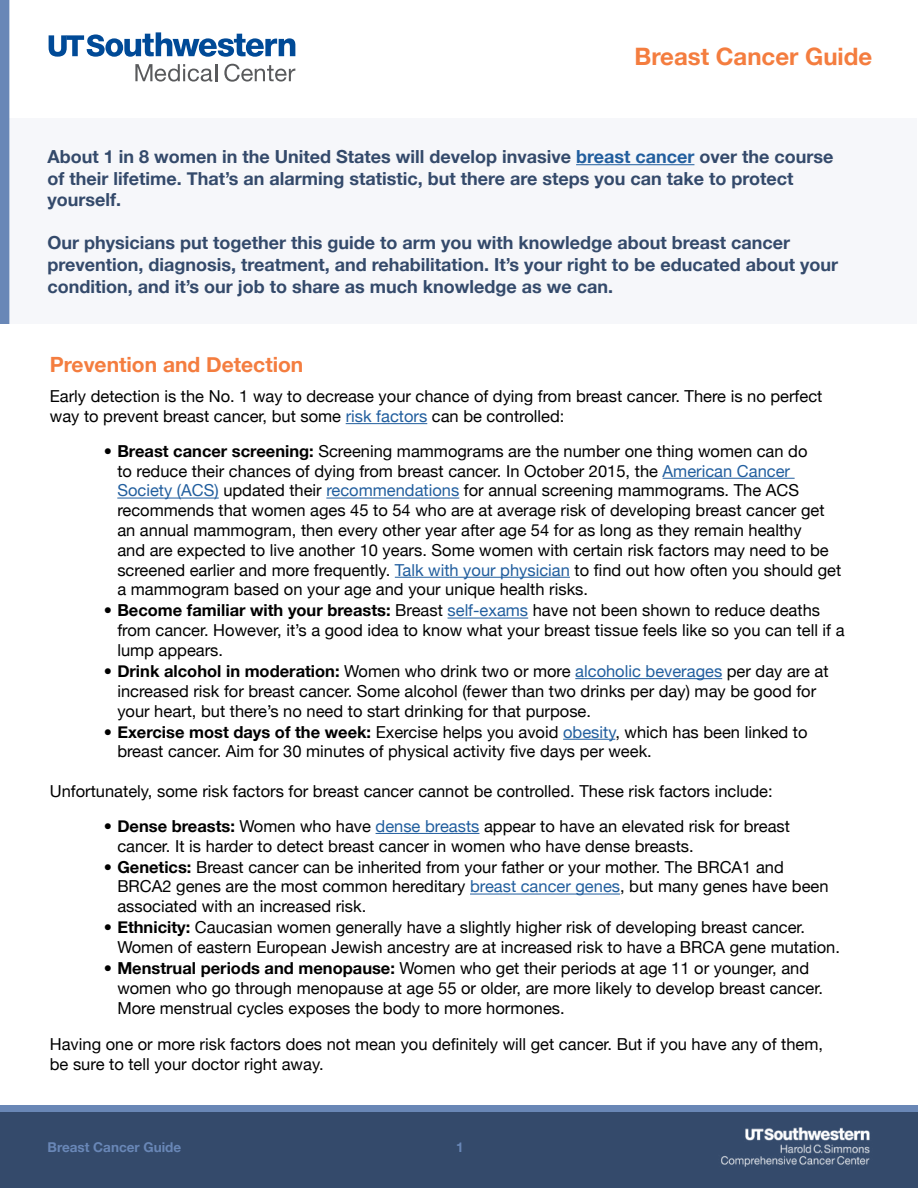
<style>
.page{position:relative;width:918px;height:1188px;background:#fff}
.page>*{position:absolute;margin:0;border:0;box-sizing:border-box;transform-origin:0 0}
.t1{font:700 24px "Helvetica Neue";color:#f47d3f}
.t2{font:700 21px "Helvetica Neue";color:#f47d3f}
.t3{font:700 18px/21.6px "Helvetica Neue";color:#344a6b}
.t4{font:16.5px/19.8px "Helvetica Neue";color:#000}
.t5{font:700 13.5px "Helvetica Neue";color:#6987b7}
.s1{color:#215e9e}
.s2{font-weight:700}
</style>
<div class="page">
<div style="left:0;top:1105px;width:918px;height:9px;background:#6987b6"></div>
<div style="left:1px;top:119px;width:916px;height:205px;background:#f6f7fa"></div>
<div style="left:0;top:1112px;width:918px;height:76px;background:#344a6b"></div>
<hr style="left:576px;top:164px;width:118px;height:1px;background:#215e9e">
<hr style="left:346px;top:423px;width:81px;height:1px;background:#215e9e">
<hr style="left:663px;top:478px;width:132px;height:1px;background:#215e9e">
<hr style="left:117px;top:498px;width:102px;height:1px;background:#215e9e">
<hr style="left:326px;top:498px;width:133px;height:1px;background:#215e9e">
<hr style="left:395px;top:577px;width:175px;height:1px;background:#215e9e">
<hr style="left:448px;top:618px;width:80px;height:1px;background:#215e9e">
<hr style="left:575px;top:678px;width:147px;height:1px;background:#215e9e">
<hr style="left:563px;top:739px;width:52px;height:1px;background:#215e9e">
<hr style="left:376px;top:833px;width:103px;height:1px;background:#215e9e">
<hr style="left:470px;top:894px;width:150px;height:1px;background:#215e9e">
<div style="left:0;top:0;width:9px;height:324px;background:#6987b7"></div>
<svg style="left:135px;top:64px;width:82px;height:18px"></svg>
<svg style="left:224px;top:64px;width:71px;height:18px"></svg>
<svg style="left:49px;top:32px;width:246px;height:25px"></svg>
<img style="left:721px;top:1127px;width:149px;height:40px">
<h1 class="t1" style="left:634px;top:41px;width:239px">Breast Cancer Guide</h1>
<p class="t3" style="left:48px;top:145px;width:788px">About 1 in 8 women in the United States will develop invasive <span class="s1">breast cancer</span> over the course of their lifetime. That’s an alarming statistic, but there are steps you can take to protect yourself.</p>
<p class="t3" style="left:48px;top:232px;width:792px">Our physicians put together this guide to arm you with knowledge about breast cancer prevention, diagnosis, treatment, and rehabilitation. It’s your right to be educated about your condition, and it’s our job to share as much knowledge as we can.</p>
<p class="t2" style="left:50px;top:352px;width:255px">Prevention and Detection</p>
<p class="t4" style="left:50px;top:386px;width:774px">Early detection is the No. 1 way to decrease your chance of dying from breast cancer. There is no perfect way to prevent breast cancer, but some <span class="s1">risk factors</span> can be controlled:</p>
<p class="t4" style="left:117px;top:441px;width:726px;text-indent:-13px"><span class="s2">• Breast cancer screening:</span> Screening mammograms are the number one thing women can do<br>to reduce their chances of dying from breast cancer. In October 2015, the <span class="s1">American Cancer Society (ACS)</span> updated their <span class="s1">recommendations</span> for annual screening mammograms. The ACS recommends that women ages 45 to 54 who are at average risk of developing breast cancer get an annual mammogram, then every other year after age 54 for as long as they remain healthy<br>and are expected to live another 10 years. Some women with certain risk factors may need to be screened earlier and more frequently. <span class="s1">Talk with your physician</span> to find out how often you should get a mammogram based on your age and your unique health risks.</p>
<p class="t4" style="left:117px;top:600px;width:729px;text-indent:-13px"><span class="s2">• Become familiar with your breasts:</span> Breast <span class="s1">self-exams</span> have not been shown to reduce deaths from cancer. However, it’s a good idea to know what your breast tissue feels like so you can tell if a lump appears.</p>
<p class="t4" style="left:117px;top:661px;width:713px;text-indent:-13px"><span class="s2">• Drink alcohol in moderation:</span> Women who drink two or more <span class="s1">alcoholic beverages</span> per day are at increased risk for breast cancer. Some alcohol (fewer than two drinks per day) may be good for your heart, but there’s no need to start drinking for that purpose.</p>
<p class="t4" style="left:117px;top:722px;width:692px;text-indent:-13px"><span class="s2">• Exercise most days of the week:</span> Exercise helps you avoid <span class="s1">obesity</span>, which has been linked to breast cancer. Aim for 30 minutes of physical activity five days per week.</p>
<p class="t4" style="left:50px;top:781px;width:724px">Unfortunately, some risk factors for breast cancer cannot be controlled. These risk factors include:</p>
<p class="t4" style="left:117px;top:816px;width:674px;text-indent:-13px"><span class="s2">• Dense breasts:</span> Women who have <span class="s1">dense breasts</span> appear to have an elevated risk for breast cancer. It is harder to detect breast cancer in women who have dense breasts.</p>
<p class="t4" style="left:117px;top:857px;width:713px;text-indent:-13px"><span class="s2">• Genetics:</span> Breast cancer can be inherited from your father or your mother. The BRCA1 and<br>BRCA2 genes are the most common hereditary <span class="s1">breast cancer genes</span>, but many genes have been associated with an increased risk.</p>
<p class="t4" style="left:117px;top:917px;width:724px;text-indent:-13px"><span class="s2">• Ethnicity:</span> Caucasian women generally have a slightly higher risk of developing breast cancer.<br>Women of eastern European Jewish ancestry are at increased risk to have a BRCA gene mutation.</p>
<p class="t4" style="left:117px;top:958px;width:707px;text-indent:-13px"><span class="s2">• Menstrual periods and menopause:</span> Women who get their periods at age 11 or younger, and women who go through menopause at age 55 or older, are more likely to develop breast cancer.<br>More menstrual cycles exposes the body to more hormones.</p>
<p class="t4" style="left:50px;top:1034px;width:775px">Having one or more risk factors does not mean you definitely will get cancer. But if you have any of them, be sure to tell your doctor right away.</p>
<p class="t5" style="left:48px;top:1139px;width:135px">Breast Cancer Guide</p>
<p class="t5" style="left:456px;top:1139px;width:9px">1</p>
</div>
